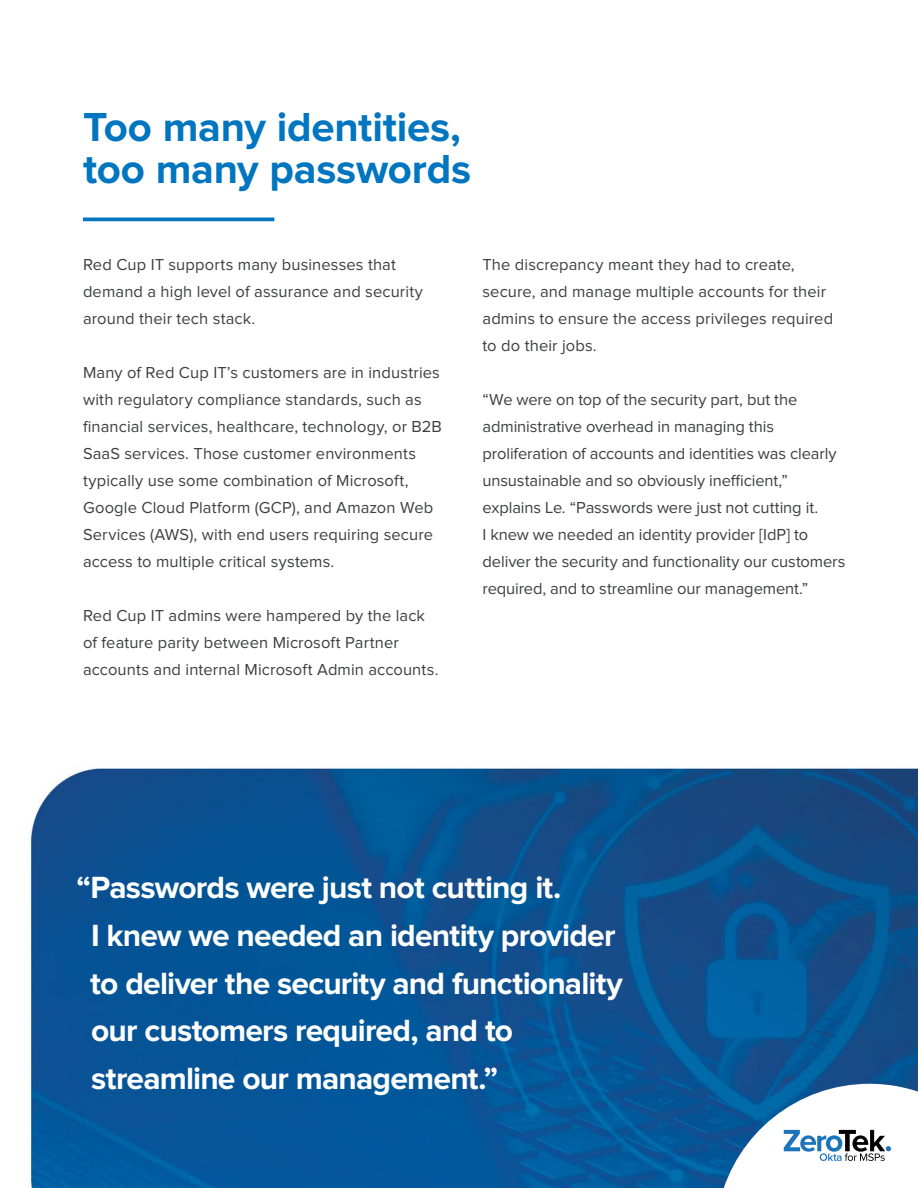
<style>
.page{position:relative;width:918px;height:1188px;background:#fff}
.page>*{position:absolute;margin:0;border:0;box-sizing:border-box;transform-origin:0 0}
.t1{font:700 42px/42px "Proxima Nova";letter-spacing:-.005em;color:#0075c0}
.t2{font:700 31.8px/47.7px "Proxima Nova";letter-spacing:-.025em;color:#fff}
.t3{font:16.5px/27px "Proxima Nova";letter-spacing:.005em;color:#3e3f3f}
</style>
<div class="page">
<img style="left:30px;top:768px;width:888px;height:420px">
<hr style="left:83px;top:218px;width:191px;height:3px;background:#0075c0">
<svg style="left:720px;top:1084px;width:198px;height:104px"></svg>
<h1 class="t1" style="left:83px;top:108px;width:390px">Too many identities, too many passwords</h1>
<p class="t3" style="left:83px;top:252px;width:342px">Red Cup IT supports many businesses that demand a high level of assurance and security around their tech stack.</p>
<p class="t3" style="left:83px;top:360px;width:360px">Many of Red Cup IT’s customers are in industries with regulatory compliance standards, such as financial services, healthcare, technology, or B2B SaaS services. Those customer environments typically use some combination of Microsoft, Google Cloud Platform (GCP), and Amazon Web Services (AWS), with end users requiring secure access to multiple critical systems.</p>
<p class="t3" style="left:83px;top:603px;width:357px">Red Cup IT admins were hampered by the lack of feature parity between Microsoft Partner accounts and internal Microsoft Admin accounts.</p>
<p class="t3" style="left:483px;top:252px;width:352px">The discrepancy meant they had to create, secure, and manage multiple accounts for their admins to ensure the access privileges required to do their jobs.</p>
<p class="t3" style="left:483px;top:387px;width:364px">“We were on top of the security part, but the administrative overhead in managing this proliferation of accounts and identities was clearly unsustainable and so obviously inefficient,” explains Le. “Passwords were just not cutting it.<br>I knew we needed an identity provider [IdP] to deliver the security and functionality our customers required, and to streamline our management.”</p>
<h2 class="t2" style="left:90px;top:865px;width:534px;text-indent:-14px">“Passwords were just not cutting it.<br>I knew we needed an identity provider to deliver the security and functionality our customers required, and to streamline our management.”</h2>
</div>
